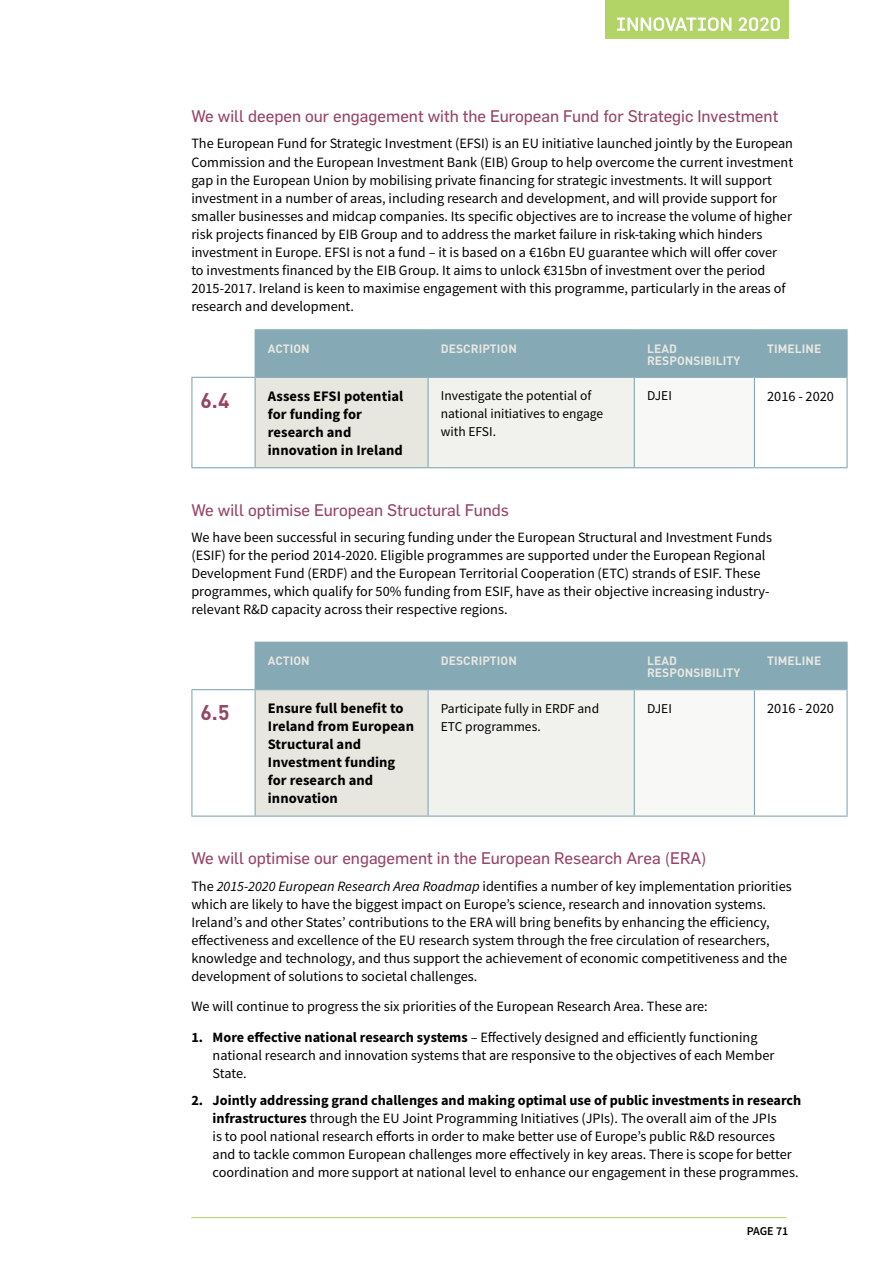
<style>
.page{position:relative;width:893px;height:1263px;background:#fff}
.page>*{position:absolute;margin:0;border:0;box-sizing:border-box;transform-origin:0 0}
.Table_number{font:700 21px "DIN";color:#974463}
._2020_-_Sub_head__re{font:16.5px "Flama Basic";color:#974463}
.Table_Body_BOLD{font:700 14.55px/18px "Source Sans Pro";letter-spacing:.005em;color:#000}
._2020_-_Body_copy{font:14.25px/18px "Source Sans Pro";color:#000}
._2020_-_Bullets{font:14.25px/18px "Source Sans Pro";color:#000}
.Table_Body{font:13.5px/18px "Source Sans Pro";color:#000}
.table_Header_CAOPS{font:700 12px/12px "DIN";letter-spacing:.005em;color:#e7e7e0}
.t1{font:600 12px "Source Sans Pro";letter-spacing:-.005em;color:#000}
.s1{font-style:italic}
.s2{font-weight:700}
</style>
<div class="page">
<div style="left:605px;top:0;width:183px;height:39px;background:#b2d467"></div>
<svg style="left:617px;top:17px;width:163px;height:14px"></svg>
<hr style="left:191px;top:1217px;width:596px;height:1px;background:#b2d467">
<div style="left:256px;top:330px;width:590px;height:47px;background:#85a9b5"></div>
<div style="left:255px;top:377px;width:173px;height:91px;background:#e7e7e0"></div>
<div style="left:428px;top:377px;width:206px;height:91px;background:#f1f1ed"></div>
<div style="left:634px;top:377px;width:120px;height:91px;background:#f8f8f6"></div>
<hr style="left:427px;top:330px;width:2px;height:47px;background:#85a9b5">
<hr style="left:634px;top:330px;width:1px;height:47px;background:#85a9b5">
<hr style="left:754px;top:330px;width:1px;height:47px;background:#85a9b5">
<hr style="left:754px;top:378px;width:1px;height:89px;background:#85a9b5">
<hr style="left:255px;top:329px;width:173px;height:1px;background:#85a9b5">
<hr style="left:255px;top:330px;width:1px;height:47px;background:#85a9b5">
<hr style="left:428px;top:329px;width:206px;height:1px;background:#85a9b5">
<hr style="left:634px;top:329px;width:120px;height:1px;background:#85a9b5">
<hr style="left:754px;top:329px;width:94px;height:1px;background:#85a9b5">
<hr style="left:846px;top:330px;width:2px;height:47px;background:#85a9b5">
<hr style="left:255px;top:377px;width:173px;height:1px;background:#85a9b5">
<hr style="left:255px;top:378px;width:1px;height:89px;background:#85a9b5">
<hr style="left:428px;top:377px;width:206px;height:1px;background:#85a9b5">
<hr style="left:427px;top:378px;width:2px;height:89px;background:#85a9b5">
<hr style="left:634px;top:377px;width:120px;height:1px;background:#85a9b5">
<hr style="left:634px;top:378px;width:1px;height:89px;background:#85a9b5">
<hr style="left:754px;top:377px;width:94px;height:1px;background:#85a9b5">
<hr style="left:846px;top:378px;width:2px;height:89px;background:#85a9b5">
<hr style="left:255px;top:467px;width:173px;height:1px;background:#85a9b5">
<hr style="left:428px;top:467px;width:206px;height:1px;background:#85a9b5">
<hr style="left:634px;top:467px;width:120px;height:1px;background:#85a9b5">
<hr style="left:754px;top:467px;width:94px;height:1px;background:#85a9b5">
<hr style="left:191px;top:377px;width:64px;height:1px;background:#85a9b5">
<hr style="left:191px;top:378px;width:1px;height:89px;background:#85a9b5">
<hr style="left:191px;top:467px;width:64px;height:1px;background:#85a9b5">
<div style="left:256px;top:643px;width:590px;height:46px;background:#85a9b5"></div>
<div style="left:255px;top:690px;width:173px;height:126px;background:#e7e7e0"></div>
<div style="left:428px;top:690px;width:206px;height:126px;background:#f1f1ed"></div>
<div style="left:634px;top:690px;width:120px;height:126px;background:#f8f8f6"></div>
<hr style="left:427px;top:643px;width:2px;height:46px;background:#85a9b5">
<hr style="left:634px;top:643px;width:1px;height:46px;background:#85a9b5">
<hr style="left:754px;top:643px;width:1px;height:46px;background:#85a9b5">
<hr style="left:754px;top:690px;width:1px;height:125px;background:#85a9b5">
<hr style="left:255px;top:642px;width:173px;height:1px;background:#85a9b5">
<hr style="left:255px;top:643px;width:1px;height:46px;background:#85a9b5">
<hr style="left:428px;top:642px;width:206px;height:1px;background:#85a9b5">
<hr style="left:634px;top:642px;width:120px;height:1px;background:#85a9b5">
<hr style="left:754px;top:642px;width:94px;height:1px;background:#85a9b5">
<hr style="left:846px;top:643px;width:2px;height:46px;background:#85a9b5">
<hr style="left:255px;top:689px;width:173px;height:1px;background:#85a9b5">
<hr style="left:255px;top:690px;width:1px;height:125px;background:#85a9b5">
<hr style="left:428px;top:689px;width:206px;height:1px;background:#85a9b5">
<hr style="left:427px;top:690px;width:2px;height:125px;background:#85a9b5">
<hr style="left:634px;top:689px;width:120px;height:1px;background:#85a9b5">
<hr style="left:634px;top:690px;width:1px;height:125px;background:#85a9b5">
<hr style="left:754px;top:689px;width:94px;height:1px;background:#85a9b5">
<hr style="left:846px;top:690px;width:2px;height:125px;background:#85a9b5">
<hr style="left:255px;top:815px;width:173px;height:2px;background:#85a9b5">
<hr style="left:428px;top:815px;width:206px;height:2px;background:#85a9b5">
<hr style="left:634px;top:815px;width:120px;height:2px;background:#85a9b5">
<hr style="left:754px;top:815px;width:94px;height:2px;background:#85a9b5">
<hr style="left:191px;top:689px;width:64px;height:1px;background:#85a9b5">
<hr style="left:191px;top:690px;width:1px;height:125px;background:#85a9b5">
<hr style="left:191px;top:815px;width:64px;height:2px;background:#85a9b5">
<p class="_2020_-_Sub_head__re" style="left:191px;top:105px;width:588px">We will deepen our engagement with the European Fund for Strategic Investment</p>
<p class="_2020_-_Body_copy" style="left:191px;top:135px;width:603px">The European Fund for Strategic Investment (EFSI) is an EU initiative launched jointly by the European Commission and the European Investment Bank (EIB) Group to help overcome the current investment gap in the European Union by mobilising private financing for strategic investments. It will support investment in a number of areas, including research and development, and will provide support for smaller businesses and midcap companies. Its specific objectives are to increase the volume of higher risk projects financed by EIB Group and to address the market failure in risk-taking which hinders investment in Europe. EFSI is not a fund – it is based on a €16bn EU guarantee which will offer cover<br>to investments financed by the EIB Group. It aims to unlock €315bn of investment over the period 2015-2017. Ireland is keen to maximise engagement with this programme, particularly in the areas of research and development.</p>
<p class="table_Header_CAOPS" style="left:268px;top:342px;width:43px">ACTION</p>
<p class="table_Header_CAOPS" style="left:441px;top:342px;width:78px">DESCRIPTION</p>
<p class="table_Header_CAOPS" style="left:647px;top:342px;width:95px">LEAD<br>RESPONSIBILITY</p>
<p class="table_Header_CAOPS" style="left:767px;top:342px;width:56px">TIMELINE</p>
<p class="Table_number" style="left:200px;top:386px;width:31px">6.4</p>
<p class="Table_Body_BOLD" style="left:268px;top:387px;width:137px">Assess EFSI potential for funding for research and innovation in Ireland</p>
<p class="Table_Body" style="left:441px;top:387px;width:164px">Investigate the potential of national initiatives to engage with EFSI.</p>
<p class="Table_Body" style="left:647px;top:387px;width:26px">DJEI</p>
<p class="_2020_-_Body_copy" style="left:767px;top:387px;width:68px">2016 - 2020</p>
<p class="_2020_-_Sub_head__re" style="left:191px;top:498px;width:319px">We will optimise European Structural Funds</p>
<p class="_2020_-_Body_copy" style="left:191px;top:528px;width:582px">We have been successful in securing funding under the European Structural and Investment Funds (ESIF) for the period 2014-2020. Eligible programmes are supported under the European Regional Development Fund (ERDF) and the European Territorial Cooperation (ETC) strands of ESIF. These programmes, which qualify for 50% funding from ESIF, have as their objective increasing industry&shy;relevant R&amp;D capacity across their respective regions.</p>
<p class="table_Header_CAOPS" style="left:268px;top:654px;width:43px">ACTION</p>
<p class="table_Header_CAOPS" style="left:441px;top:654px;width:78px">DESCRIPTION</p>
<p class="table_Header_CAOPS" style="left:647px;top:654px;width:95px">LEAD<br>RESPONSIBILITY</p>
<p class="table_Header_CAOPS" style="left:767px;top:654px;width:56px">TIMELINE</p>
<p class="Table_number" style="left:200px;top:698px;width:31px">6.5</p>
<p class="Table_Body_BOLD" style="left:268px;top:699px;width:148px">Ensure full benefit to<br>Ireland from European<br>Structural and<br>Investment funding for research and innovation</p>
<p class="Table_Body" style="left:441px;top:699px;width:160px">Participate fully in ERDF and<br>ETC programmes.</p>
<p class="Table_Body" style="left:647px;top:699px;width:26px">DJEI</p>
<p class="_2020_-_Body_copy" style="left:767px;top:699px;width:68px">2016 - 2020</p>
<p class="_2020_-_Sub_head__re" style="left:191px;top:847px;width:517px">We will optimise our engagement in the European Research Area (ERA)</p>
<p class="_2020_-_Body_copy" style="left:191px;top:877px;width:602px">The <span class="s1">2015-2020 European Research Area Roadmap</span> identifies a number of key implementation priorities which are likely to have the biggest impact on Europe’s science, research and innovation systems.<br>Ireland’s and other States’ contributions to the ERA will bring benefits by enhancing the efficiency, effectiveness and excellence of the EU research system through the free circulation of researchers, knowledge and technology, and thus support the achievement of economic competitiveness and the development of solutions to societal challenges.</p>
<p class="_2020_-_Body_copy" style="left:191px;top:998px;width:518px">We will continue to progress the six priorities of the European Research Area. These are:</p>
<p class="_2020_-_Bullets" style="left:213px;top:1028px;width:563px;text-indent:-21px"><span class="s2">1. More effective national research systems</span> – Effectively designed and efficiently functioning national research and innovation systems that are responsive to the objectives of each Member<br>State.</p>
<p class="_2020_-_Bullets" style="left:213px;top:1091px;width:590px;text-indent:-21px"><span class="s2">2. Jointly addressing grand challenges and making optimal use of public investments in research infrastructures</span> through the EU Joint Programming Initiatives (JPIs). The overall aim of the JPIs<br>is to pool national research efforts in order to make better use of Europe’s public R&amp;D resources and to tackle common European challenges more effectively in key areas. There is scope for better coordination and more support at national level to enhance our engagement in these programmes.</p>
<p class="t1" style="left:747px;top:1223px;width:43px">PAGE 71</p>
</div>
